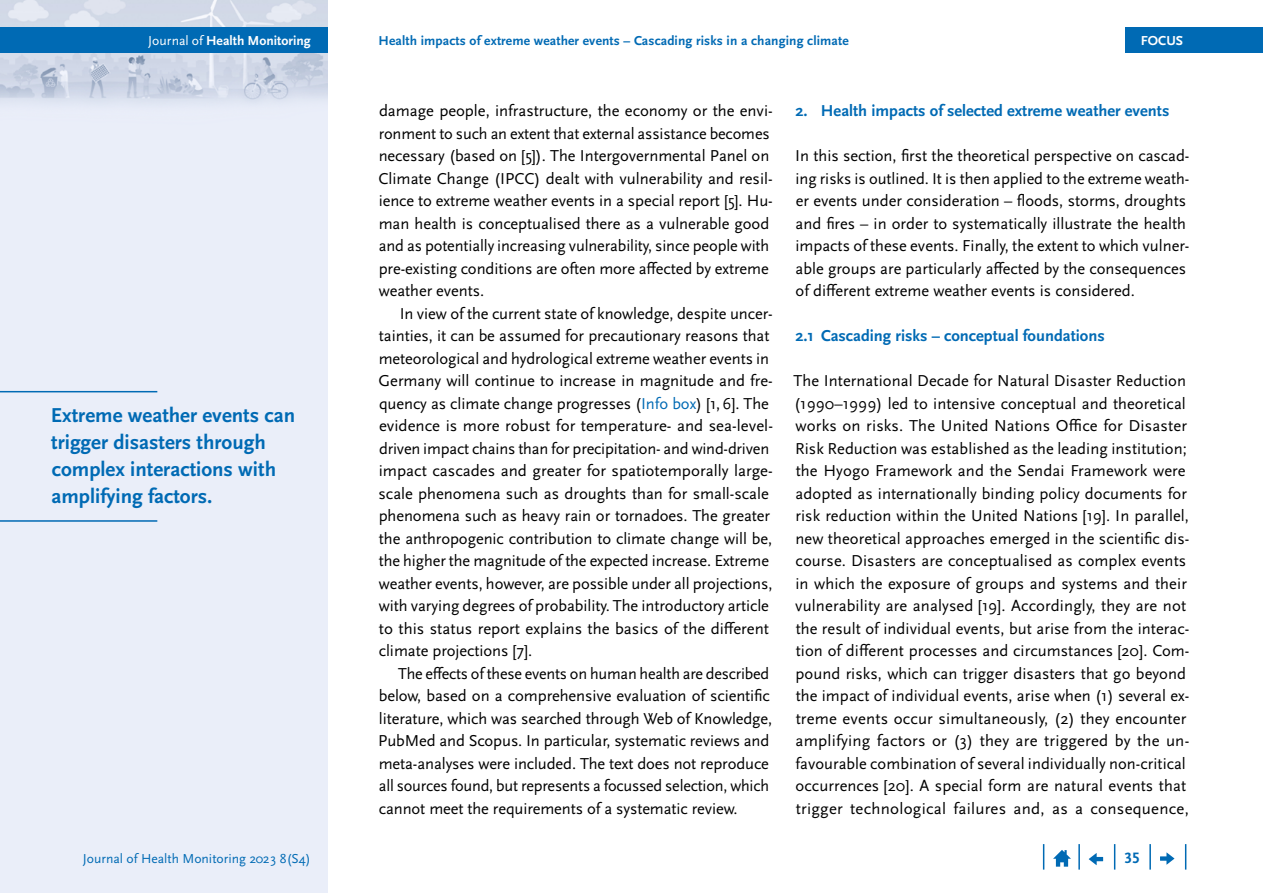
<style>
.page{position:relative;width:1263px;height:893px;background:#fff}
.page>*{position:absolute;margin:0;border:0;box-sizing:border-box;transform-origin:0 0}
.t1{font:700 21px/27px "Scala Sans Pro";color:#006ab4}
.P-12_15_Standard-Einzug{font:16.5px/22.5px "Scala Sans Pro";letter-spacing:-.005em;color:#000}
.P-12_15_Standard{font:16.5px/22.5px "Scala Sans Pro";letter-spacing:.005em;color:#000}
.H2-01-Num-solo{font:700 16.5px "Scala Sans Pro";color:#006ab4}
.H3-01-Num-solo{font:700 16.5px "Scala Sans Pro";color:#006ab4}
.t2{font:700 15.75px "Scala Sans Pro";color:#006ab4}
.t3{font:13.65px "Scala Sans Pro";color:#006ab4}
.t4{font:700 13.65px "Scala Sans Pro";color:#fff}
.t5{font:700 13.5px "Scala Sans Pro";letter-spacing:.01em;color:#006ab4}
.s1{font-weight:400}
.s2{color:#006ab4}
</style>
<div class="page">
<div style="left:0;top:0;width:327px;height:893px;background:#eaeef9"></div>
<svg style="left:1185px;top:844px;width:1px;height:26px"></svg>
<hr style="left:1149px;top:844px;width:2px;height:26px;background:#006ab4">
<svg style="left:1114px;top:844px;width:1px;height:26px"></svg>
<hr style="left:1078px;top:844px;width:2px;height:26px;background:#006ab4">
<svg style="left:1043px;top:844px;width:1px;height:26px"></svg>
<div style="left:1126px;top:28px;width:137px;height:25px;background:#006ab4"></div>
<img style="left:0;top:0;width:327px;height:104px">
<div style="left:0;top:28px;width:327px;height:25px;background:#006ab4"></div>
<hr style="left:0;top:391px;width:157px;height:1px;background:#006ab4">
<hr style="left:0;top:520px;width:157px;height:2px;background:#006ab4">
<svg style="left:1053px;top:850px;width:18px;height:17px"></svg>
<svg style="left:1089px;top:853px;width:14px;height:12px"></svg>
<svg style="left:1160px;top:852px;width:14px;height:13px"></svg>
<p class="t4" style="left:148px;top:33px;width:164px"><span class="s1">Journal of</span> Health Monitoring</p>
<p class="t1" style="left:51px;top:402px;width:246px">Extreme weather events can trigger disasters through complex interactions with amplifying factors.</p>
<p class="t3" style="left:83px;top:850px;width:229px">Journal of Health Monitoring 2023 8(S4)</p>
<p class="t5" style="left:378px;top:33px;width:472px">Health impacts of extreme weather events – Cascading risks in a changing climate</p>
<p class="t4" style="left:1141px;top:33px;width:44px">FOCUS</p>
<p class="P-12_15_Standard-Einzug" style="left:378px;top:99px;width:396px">damage people, infrastructure, the economy or the envi&shy;ronment to such an extent that external assistance becomes necessary (based on [5]). The Intergovernmental Panel on Climate Change (IPCC) dealt with vulnerability and resil&shy;ience to extreme weather events in a special report [5]. Hu&shy;man health is conceptualised there as a vulnerable good and as potentially increasing vulnerability, since people with pre-existing conditions are often more affected by extreme weather events.</p>
<p class="P-12_15_Standard-Einzug" style="left:378px;top:302px;width:396px;text-indent:21px">In view of the current state of knowledge, despite uncer&shy;tainties, it can be assumed for precautionary reasons that meteorological and hydrological extreme weather events in Germany will continue to increase in magnitude and fre&shy;quency as climate change progresses (<span class="s2">Info box</span>) [1,6]. The evidence is more robust for temperature- and sea-level&shy;driven impact chains than for precipitation- and wind-driven impact cascades and greater for spatiotemporally large&shy;scale phenomena such as droughts than for small-scale phenomena such as heavy rain or tornadoes. The greater the anthropogenic contribution to climate change will be, the higher the magnitude of the expected increase. Extreme weather events, however, are possible under all projections, with varying degrees of probability. The introductory article to this status report explains the basics of the different climate projections [7].</p>
<p class="P-12_15_Standard-Einzug" style="left:378px;top:662px;width:396px;text-indent:20px">The effects of these events on human health are described below, based on a comprehensive evaluation of scientific literature, which was searched through Web of Knowledge, PubMed and Scopus. In particular, systematic reviews and meta-analyses were included. The text does not reproduce all sources found, but represents a focussed selection, which cannot meet the requirements of a systematic review.</p>
<h2 class="H2-01-Num-solo" style="left:795px;top:101px;width:376px">2. Health impacts of selected extreme weather events</h2>
<p class="P-12_15_Standard" style="left:795px;top:144px;width:396px">In this section, first the theoretical perspective on cascad&shy;ing risks is outlined. It is then applied to the extreme weath&shy;er events under consideration – floods, storms, droughts and fires – in order to systematically illustrate the health impacts of these events. Finally, the extent to which vulner&shy;able groups are particularly affected by the consequences of different extreme weather events is considered.</p>
<h3 class="H3-01-Num-solo" style="left:795px;top:326px;width:311px">2.1 Cascading risks – conceptual foundations</h3>
<p class="P-12_15_Standard" style="left:794px;top:369px;width:397px">The International Decade for Natural Disaster Reduction (1990–1999) led to intensive conceptual and theoretical works on risks. The United Nations Office for Disaster Risk Reduction was established as the leading institution; the Hyogo Framework and the Sendai Framework were adopted as internationally binding policy documents for risk reduction within the United Nations [19]. In parallel, new theoretical approaches emerged in the scientific dis&shy;course. Disasters are conceptualised as complex events in which the exposure of groups and systems and their vulnerability are analysed [19]. Accordingly, they are not the result of individual events, but arise from the interac&shy;tion of different processes and circumstances [20]. Com&shy;pound risks, which can trigger disasters that go beyond the impact of individual events, arise when (1) several ex&shy;treme events occur simultaneously, (2) they encounter amplifying factors or (3) they are triggered by the un&shy;favourable combination of several individually non-critical occurrences [20]. A special form are natural events that trigger technological failures and, as a consequence,</p>
<p class="t2" style="left:1124px;top:849px;width:17px">35</p>
</div>
